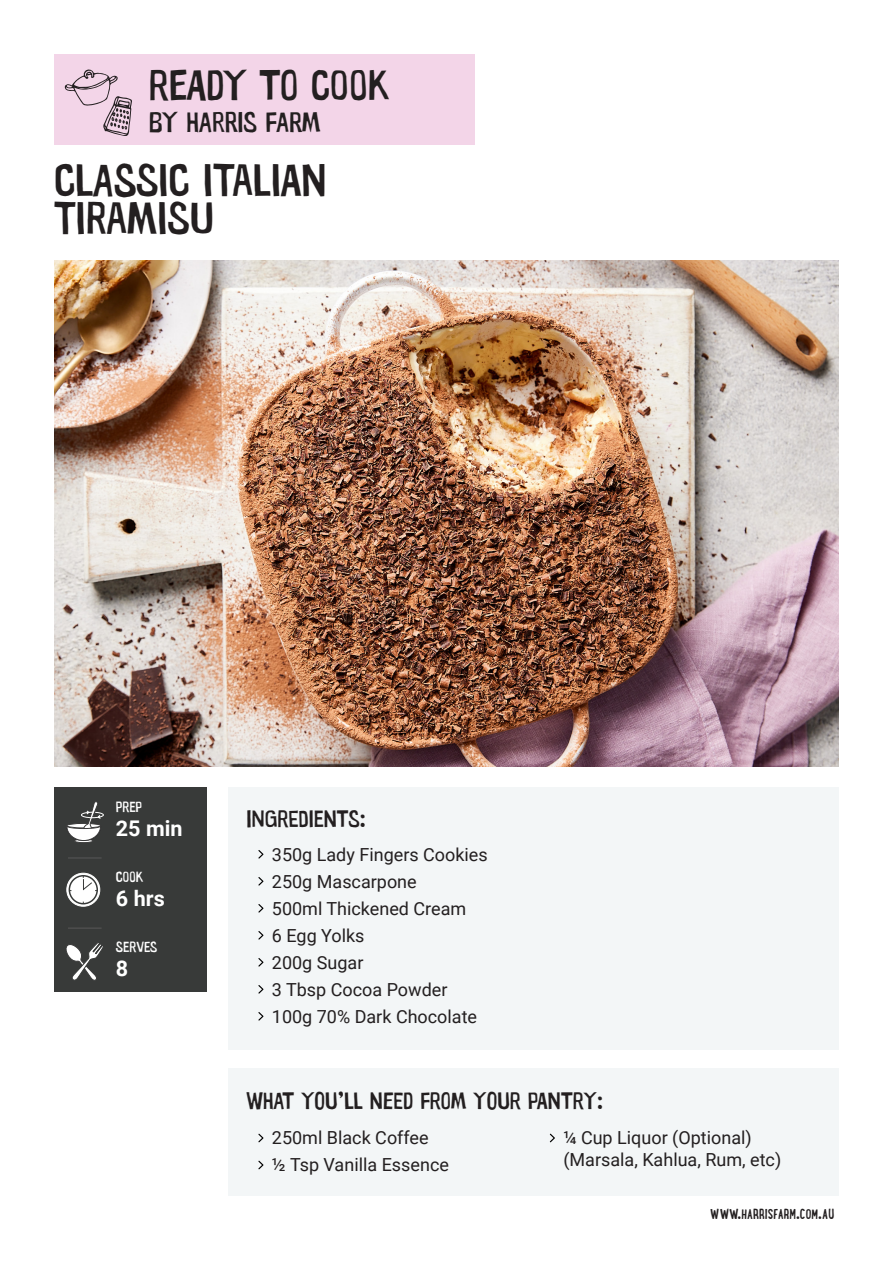
<style>
.page{position:relative;width:893px;height:1263px;background:#fff}
.page>*{position:absolute;margin:0;border:0;box-sizing:border-box;transform-origin:0 0}
.t1{font:46.05px/38.4px "Warugaki";color:#231f20}
.t2{font:43.2px "Warugaki";letter-spacing:-.005em;color:#231f20}
.t3{font:28.8px "Warugaki";color:#231f20}
.t4{font:24px "Warugaki";color:#231f20}
.t5{font:700 21.6px "Roboto";color:#fff}
.t6{font:18px "Roboto";color:#231f20}
.t7{font:700 15px "Lunch Box";color:#231f20}
.t8{font:15px "Warugaki";color:#fff}
</style>
<div class="page">
<div style="left:228px;top:787px;width:611px;height:263px;background:#f3f6f7"></div>
<div style="left:54px;top:54px;width:420px;height:90px;background:#f3d5e8"></div>
<div style="left:228px;top:1068px;width:611px;height:128px;background:#f3f6f7"></div>
<img style="left:54px;top:261px;width:785px;height:505px">
<div style="left:54px;top:787px;width:152px;height:204px;background:#383a39"></div>
<hr style="left:68px;top:857px;width:34px;height:1px;background:#535353">
<hr style="left:68px;top:927px;width:34px;height:2px;background:#535353">
<svg style="left:258px;top:850px;width:5px;height:8px"></svg>
<svg style="left:258px;top:985px;width:5px;height:8px"></svg>
<svg style="left:258px;top:877px;width:5px;height:8px"></svg>
<svg style="left:258px;top:1012px;width:5px;height:8px"></svg>
<svg style="left:258px;top:904px;width:5px;height:8px"></svg>
<svg style="left:258px;top:931px;width:5px;height:8px"></svg>
<svg style="left:258px;top:958px;width:5px;height:8px"></svg>
<svg style="left:258px;top:1134px;width:5px;height:8px"></svg>
<svg style="left:258px;top:1161px;width:5px;height:8px"></svg>
<svg style="left:550px;top:1134px;width:5px;height:8px"></svg>
<svg style="left:64px;top:69px;width:68px;height:67px"></svg>
<svg style="left:66px;top:943px;width:37px;height:38px"></svg>
<div style="left:74px;top:839px;width:19px;height:4px;border:1px solid #3a3a3a;border-radius:50%"></div>
<svg style="left:67px;top:801px;width:37px;height:40px"></svg>
<svg style="left:67px;top:873px;width:33px;height:33px"></svg>
<div style="left:66px;top:873px;width:34px;height:34px;border:1px solid #fff;border-radius:50%"></div>
<div style="left:69px;top:876px;width:28px;height:28px;background:#fff;border-radius:50%"></div>
<div style="left:69px;top:875px;width:29px;height:29px;border:2px solid #383a39;border-radius:50%"></div>
<svg style="left:83px;top:875px;width:14px;height:16px"></svg>
<p class="t2" style="left:149px;top:58px;width:243px">READY TO COOK</p>
<p class="t3" style="left:149px;top:104px;width:173px">BY HARRIS FARM</p>
<p class="t1" style="left:54px;top:160px;width:275px">CLASSIC ITALIAN<br>TIRAMISU</p>
<p class="t8" style="left:116px;top:797px;width:28px">PREP</p>
<p class="t5" style="left:116px;top:813px;width:68px">25 min</p>
<p class="t8" style="left:116px;top:867px;width:29px">COOK</p>
<p class="t5" style="left:116px;top:883px;width:50px">6 hrs</p>
<p class="t8" style="left:116px;top:938px;width:43px">SERVES</p>
<p class="t5" style="left:116px;top:953px;width:14px">8</p>
<p class="t4" style="left:246px;top:804px;width:121px">INGREDIENTS:</p>
<p class="t6" style="left:272px;top:841px;width:217px">350g Lady Fingers Cookies</p>
<p class="t6" style="left:272px;top:868px;width:146px">250g Mascarpone</p>
<p class="t6" style="left:272px;top:895px;width:196px">500ml Thickened Cream</p>
<p class="t6" style="left:272px;top:922px;width:94px">6 Egg Yolks</p>
<p class="t6" style="left:272px;top:949px;width:93px">200g Sugar</p>
<p class="t6" style="left:272px;top:976px;width:177px">3 Tbsp Cocoa Powder</p>
<p class="t6" style="left:272px;top:1003px;width:207px">100g 70% Dark Chocolate</p>
<p class="t4" style="left:246px;top:1085px;width:358px">WHAT YOU’LL NEED FROM YOUR PANTRY:</p>
<p class="t6" style="left:272px;top:1125px;width:158px">250ml Black Coffee</p>
<p class="t6" style="left:272px;top:1152px;width:179px">½ Tsp Vanilla Essence</p>
<p class="t6" style="left:563px;top:1125px;width:190px">¼ Cup Liquor (Optional)</p>
<p class="t6" style="left:563px;top:1147px;width:219px">(Marsala, Kahlua, Rum, etc)</p>
<p class="t7" style="left:710px;top:1204px;width:126px">WWW.HARRISFARM.COM.AU</p>
</div>
